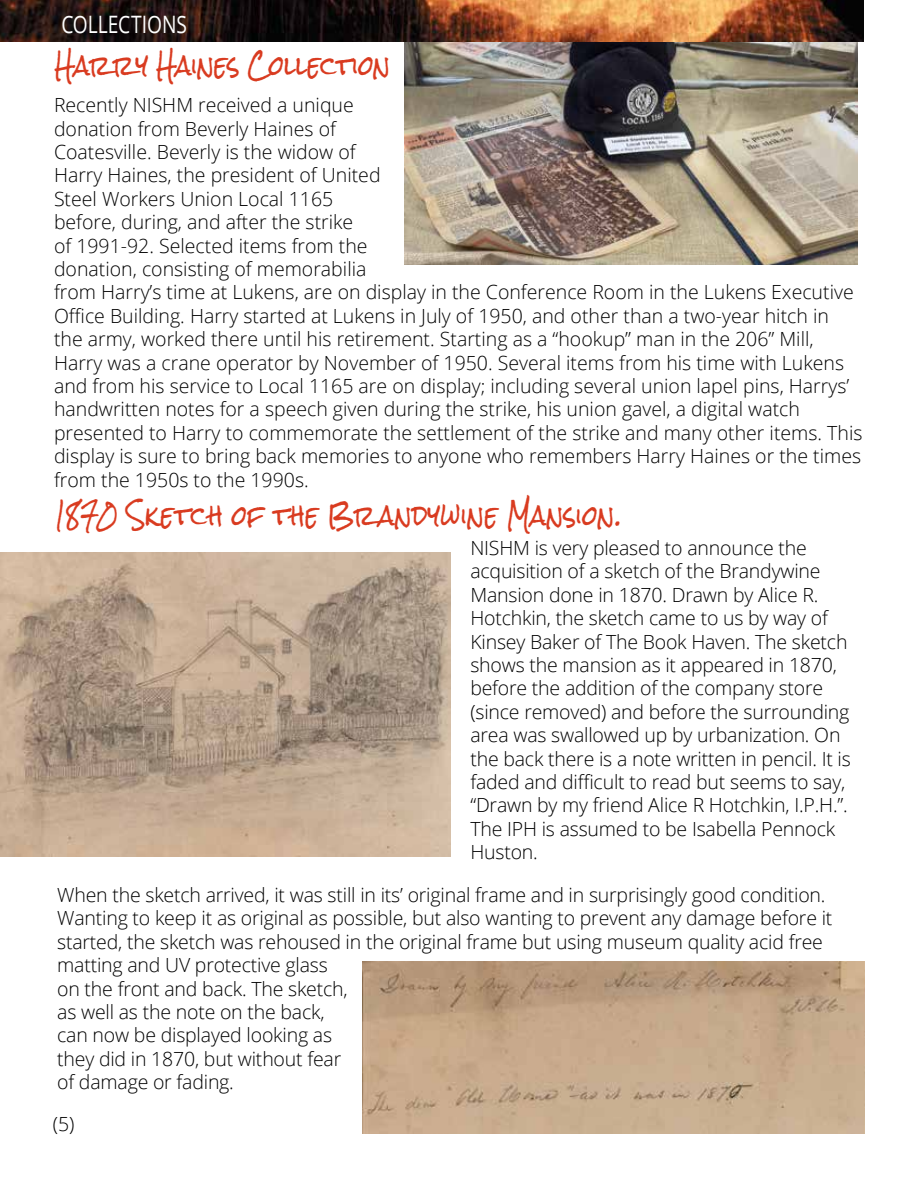
<style>
.page{position:relative;width:918px;height:1188px;background:#fff}
.page>*{position:absolute;margin:0;border:0;box-sizing:border-box;transform-origin:0 0}
.t1{font:27px "Rock Salt";letter-spacing:.015em;color:#d93b20;scale:.82 1}
.t2{font:27px "Rock Salt";letter-spacing:-.005em;color:#d93b20;scale:.82 1}
.t3{font:24px "Open Sans";color:#fff;scale:.8 1}
.t4{font:300 19.5px/23.4px "Open Sans";color:#000}
</style>
<div class="page">
<img style="left:405px;top:42px;width:452px;height:223px">
<img style="left:0;top:0;width:864px;height:42px">
<img style="left:0;top:553px;width:451px;height:303px">
<img style="left:363px;top:962px;width:501px;height:172px">
<p class="t3" style="left:62px;top:8px;width:158px">COLLECTIONS</p>
<h1 class="t2" style="left:55px;top:51px;width:411px">Harry Haines Collection</h1>
<p class="t4" style="left:54px;top:93px;width:810px">Recently NISHM received a unique<br>donation from Beverly Haines of<br>Coatesville. Beverly is the widow of<br>Harry Haines, the president of United<br>Steel Workers Union Local 1165<br>before, during, and after the strike<br>of 1991-92. Selected items from the<br>donation, consisting of memorabilia<br>from Harry’s time at Lukens, are on display in the Conference Room in the Lukens Executive Office Building. Harry started at Lukens in July of 1950, and other than a two-year hitch in the army, worked there until his retirement. Starting as a “hookup” man in the 206” Mill, Harry was a crane operator by November of 1950. Several items from his time with Lukens and from his service to Local 1165 are on display; including several union lapel pins, Harrys’ handwritten notes for a speech given during the strike, his union gavel, a digital watch presented to Harry to commemorate the settlement of the strike and many other items. This display is sure to bring back memories to anyone who remembers Harry Haines or the times from the 1950s to the 1990s.</p>
<h1 class="t1" style="left:54px;top:501px;width:694px">1870 Sketch of the Br andywine Mansion.</h1>
<p class="t4" style="left:470px;top:536px;width:382px">NISHM is very pleased to announce the acquisition of a sketch of the Brandywine Mansion done in 1870. Drawn by Alice R.<br>Hotchkin, the sketch came to us by way of Kinsey Baker of The Book Haven. The sketch shows the mansion as it appeared in 1870, before the addition of the company store (since removed) and before the surrounding area was swallowed up by urbanization. On the back there is a note written in pencil. It is faded and difficult to read but seems to say, “Drawn by my friend Alice R Hotchkin, I.P.H.”.<br>The IPH is assumed to be Isabella Pennock Huston.</p>
<p class="t4" style="left:57px;top:883px;width:777px">When the sketch arrived, it was still in its’ original frame and in surprisingly good condition.<br>Wanting to keep it as original as possible, but also wanting to prevent any damage before it started, the sketch was rehoused in the original frame but using museum quality acid free matting and UV protective glass<br>on the front and back. The sketch,<br>as well as the note on the back,<br>can now be displayed looking as<br>they did in 1870, but without fear<br>of damage or fading.</p>
<p class="t4" style="left:53px;top:1112px;width:23px">(5)</p>
</div>
